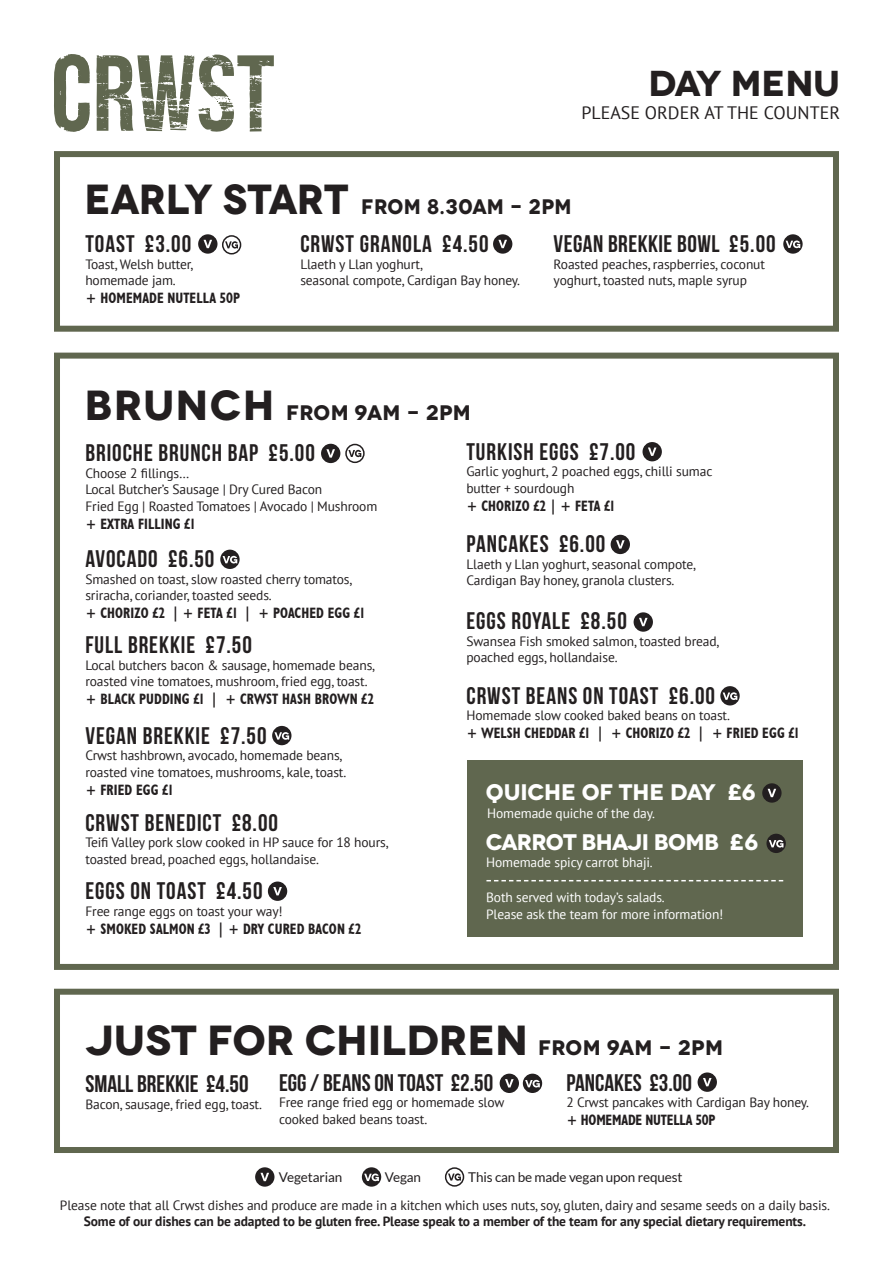
<style>
.page{position:relative;width:893px;height:1263px;background:#fff}
.page>*{position:absolute;margin:0;border:0;box-sizing:border-box;transform-origin:0 0}
.t1{font:700 42px "Novecentowide";color:#231f20}
.t2{font:700 36px "Novecentowide";letter-spacing:-.015em;color:#231f20}
.t3{font:24px "Bebas Neue";letter-spacing:.04em;color:#231f20}
.t4{font:24px "Bebas Neue";color:#231f20}
.t5{font:24px "Bebas Neue";letter-spacing:.02em;color:#231f20}
.t6{font:700 22.5px "Novecentowide";letter-spacing:-.02em;color:#fff}
.t7{font:700 21px "Novecentowide";letter-spacing:.01em;color:#231f20;scale:.95 1}
.t8{font:700 21px "Novecentowide";letter-spacing:.01em;color:#231f20}
.t9{font:18px "PT Sans";color:#231f20}
.t10{font:700 condensed 15px "Humanist 521 BT";letter-spacing:.01em;color:#231f20;scale:.9 1}
.t11{font:700 condensed 15px "Humanist 521 BT";letter-spacing:-.01em;color:#231f20;scale:.9 1}
.t12{font:13.5px/16.5px "PT Sans";letter-spacing:-.01em;color:#231f20}
.t13{font:13.5px/16.5px "PT Sans";letter-spacing:-.01em;color:#fff}
.t14{font:700 13.5px "PT Sans";letter-spacing:-.01em;color:#231f20}
.t15{font:13.5px "Lato";letter-spacing:-.01em;color:#231f20}
.s1{font-size:42px}
.s2{font-size:21px}
</style>
<div class="page">
<div style="left:54px;top:151px;width:785px;height:181px;border:6px solid #60674f"></div>
<div style="left:54px;top:989px;width:785px;height:164px;border:6px solid #60674f"></div>
<div style="left:54px;top:353px;width:785px;height:617px;border:6px solid #60674f"></div>
<svg style="left:96px;top:54px;width:178px;height:78px"></svg>
<svg style="left:54px;top:54px;width:36px;height:78px"></svg>
<div style="left:467px;top:760px;width:336px;height:176px;background:#60674f"></div>
<div style="left:762px;top:783px;width:20px;height:20px;background:#231f20;border-radius:50%"></div>
<svg style="left:768px;top:789px;width:8px;height:8px"></svg>
<div style="left:634px;top:612px;width:19px;height:20px;background:#231f20;border-radius:50%"></div>
<svg style="left:639px;top:618px;width:9px;height:8px"></svg>
<div style="left:493px;top:234px;width:19px;height:20px;background:#231f20;border-radius:50%"></div>
<svg style="left:498px;top:240px;width:9px;height:8px"></svg>
<div style="left:198px;top:234px;width:19px;height:20px;background:#231f20;border-radius:50%"></div>
<svg style="left:204px;top:240px;width:8px;height:8px"></svg>
<div style="left:268px;top:881px;width:19px;height:20px;background:#231f20;border-radius:50%"></div>
<svg style="left:273px;top:887px;width:9px;height:8px"></svg>
<div style="left:611px;top:535px;width:19px;height:19px;background:#231f20;border-radius:50%"></div>
<svg style="left:616px;top:540px;width:9px;height:9px"></svg>
<div style="left:642px;top:442px;width:20px;height:19px;background:#231f20;border-radius:50%"></div>
<svg style="left:648px;top:447px;width:8px;height:9px"></svg>
<div style="left:362px;top:1167px;width:19px;height:20px;background:#231f20;border-radius:50%"></div>
<svg style="left:364px;top:1173px;width:15px;height:8px"></svg>
<div style="left:523px;top:1074px;width:19px;height:19px;background:#231f20;border-radius:50%"></div>
<svg style="left:525px;top:1080px;width:15px;height:7px"></svg>
<div style="left:272px;top:726px;width:19px;height:19px;background:#231f20;border-radius:50%"></div>
<svg style="left:274px;top:732px;width:15px;height:8px"></svg>
<div style="left:720px;top:686px;width:20px;height:19px;background:#231f20;border-radius:50%"></div>
<svg style="left:723px;top:692px;width:14px;height:8px"></svg>
<svg style="left:766px;top:834px;width:20px;height:19px"></svg>
<svg style="left:769px;top:840px;width:14px;height:7px"></svg>
<svg style="left:783px;top:234px;width:20px;height:20px"></svg>
<svg style="left:786px;top:240px;width:14px;height:8px"></svg>
<svg style="left:220px;top:550px;width:20px;height:19px"></svg>
<svg style="left:223px;top:556px;width:14px;height:7px"></svg>
<div style="left:445px;top:1167px;width:19px;height:20px;border:2px solid #231f20;border-radius:50%"></div>
<svg style="left:448px;top:1173px;width:13px;height:8px"></svg>
<svg style="left:346px;top:444px;width:18px;height:18px"></svg>
<div style="left:345px;top:444px;width:20px;height:19px;border:2px solid #231f20;border-radius:50%"></div>
<svg style="left:348px;top:450px;width:13px;height:7px"></svg>
<div style="left:222px;top:235px;width:19px;height:19px;border:2px solid #231f20;border-radius:50%"></div>
<svg style="left:225px;top:241px;width:13px;height:8px"></svg>
<div style="left:255px;top:1167px;width:19px;height:20px;background:#231f20;border-radius:50%"></div>
<svg style="left:260px;top:1173px;width:9px;height:8px"></svg>
<div style="left:500px;top:1074px;width:19px;height:19px;background:#231f20;border-radius:50%"></div>
<svg style="left:505px;top:1079px;width:9px;height:8px"></svg>
<div style="left:698px;top:1072px;width:19px;height:20px;background:#231f20;border-radius:50%"></div>
<svg style="left:703px;top:1078px;width:9px;height:8px"></svg>
<div style="left:321px;top:444px;width:19px;height:19px;background:#231f20;border-radius:50%"></div>
<svg style="left:326px;top:449px;width:9px;height:9px"></svg>
<svg style="left:486px;top:880px;width:297px;height:1px"></svg>
<h2 class="t2" style="left:648px;top:61px;width:193px">DAY MENU</h2>
<h3 class="t9" style="left:581px;top:101px;width:260px">PLEASE ORDER AT THE COUNTER</h3>
<h3 class="t7" style="left:84px;top:194px;width:514px"><span class="s1">EARLY START</span> FROM 8.30AM - 2PM</h3>
<h3 class="t3" style="left:85px;top:231px;width:107px">TOAST £3.00</h3>
<p class="t12" style="left:85px;top:255px;width:110px">Toast, Welsh butter, homemade jam.</p>
<p class="t10" style="left:85px;top:289px;width:173px">+ HOMEMADE NUTELLA 50P</p>
<h3 class="t3" style="left:300px;top:231px;width:190px">CRWST GRANOLA £4.50</h3>
<p class="t12" style="left:300px;top:255px;width:221px">Llaeth y Llan yoghurt,<br>seasonal compote, Cardigan Bay honey.</p>
<h3 class="t5" style="left:554px;top:231px;width:223px">VEGAN BREKKIE BOWL £5.00</h3>
<p class="t12" style="left:554px;top:255px;width:213px">Roasted peaches, raspberries, coconut yoghurt, toasted nuts, maple syrup</p>
<h3 class="t8" style="left:84px;top:399px;width:388px"><span class="s1">BRUNCH</span> FROM 9AM - 2PM</h3>
<h3 class="t3" style="left:85px;top:440px;width:231px">BRIOCHE BRUNCH BAP £5.00</h3>
<p class="t12" style="left:85px;top:464px;width:293px">Choose 2 fillings…<br>Local Butcher’s Sausage | Dry Cured Bacon<br>Fried Egg | Roasted Tomatoes | Avocado | Mushroom</p>
<p class="t10" style="left:85px;top:514px;width:123px">+ EXTRA FILLING £1</p>
<h3 class="t3" style="left:85px;top:546px;width:131px">AVOCADO £6.50</h3>
<p class="t12" style="left:85px;top:570px;width:269px">Smashed on toast, slow roasted cherry tomatos, sriracha, coriander, toasted seeds.</p>
<p class="t10" style="left:85px;top:604px;width:226px">+ CHORIZO £2 | + FETA £1 | + POACH</p>
<p class="t10" style="left:309px;top:604px;width:62px">ED EGG £1</p>
<h3 class="t3" style="left:85px;top:632px;width:168px">FULL BREKKIE £7.50</h3>
<p class="t12" style="left:85px;top:656px;width:291px">Local butchers bacon &amp; sausage, homemade beans, roasted vine tomatoes, mushroom, fried egg, toast.</p>
<p class="t10" style="left:85px;top:690px;width:322px">+ BLACK PUDDING £1 | + CRWST HASH BROWN £2</p>
<h3 class="t3" style="left:85px;top:722px;width:183px">VEGAN BREKKIE £7.50</h3>
<p class="t12" style="left:85px;top:747px;width:263px">Crwst hashbrown, avocado, homemade beans, roasted vine tomatoes, mushrooms, kale, toast.</p>
<p class="t10" style="left:85px;top:780px;width:98px">+ FRIED EGG £1</p>
<h3 class="t3" style="left:85px;top:809px;width:194px">CRWST BENEDICT £8.00</h3>
<p class="t12" style="left:85px;top:834px;width:305px">Teifi Valley pork slow cooked in HP sauce for 18 hours, toasted bread, poached eggs, hollandaise.</p>
<h3 class="t3" style="left:85px;top:878px;width:179px">EGGS ON TOAST £4.50</h3>
<p class="t12" style="left:85px;top:902px;width:199px">Free range eggs on toast your way!</p>
<p class="t10" style="left:85px;top:919px;width:257px">+ SMOKED SALMON £3 | + DRY CURED BACON</p>
<p class="t10" style="left:349px;top:919px;width:15px">£2</p>
<h3 class="t3" style="left:466px;top:438px;width:170px">TURKISH EGGS £7.00</h3>
<p class="t12" style="left:466px;top:463px;width:247px">Garlic yoghurt, 2 poached eggs, chilli sumac butter + sourdough</p>
<p class="t10" style="left:466px;top:496px;width:166px">+ CHORIZO £2 | + FETA £1</p>
<h3 class="t3" style="left:466px;top:531px;width:140px">PANCAKES £6.00</h3>
<p class="t12" style="left:466px;top:556px;width:231px">Llaeth y Llan yoghurt, seasonal compote,<br>Cardigan Bay honey, granola clusters.</p>
<h3 class="t3" style="left:466px;top:608px;width:162px">EGGS ROYALE £8.50</h3>
<p class="t12" style="left:466px;top:633px;width:255px">Swansea Fish smoked salmon, toasted bread, poached eggs, hollandaise.</p>
<h3 class="t3" style="left:466px;top:682px;width:250px">CRWST BEANS ON TOAST £6.00</h3>
<p class="t12" style="left:466px;top:707px;width:265px">Homemade slow cooked baked beans on toast.</p>
<p class="t10" style="left:466px;top:724px;width:371px">+ WELSH CHEDDAR £1 | + CHORIZO £2 | + FRIED EGG £1</p>
<h3 class="t6" style="left:486px;top:778px;width:271px">QUICHE OF THE DAY £6</h3>
<h3 class="t6" style="left:486px;top:828px;width:274px">CARROT BHAJI BOMB £6</h3>
<p class="t13" style="left:487px;top:805px;width:169px">Homemade quiche of the day.</p>
<p class="t13" style="left:486px;top:854px;width:168px">Homemade spicy carrot bhaji.</p>
<p class="t13" style="left:486px;top:889px;width:239px">Both served with today’s salads.<br>Please ask the team for more information!</p>
<h1 class="t1" style="left:85px;top:1014px;width:639px">JUST FOR CHILDREN <span class="s2">FROM 9AM - 2PM</span></h1>
<h3 class="t4" style="left:85px;top:1070px;width:165px">SMALL BREKKIE £4.50</h3>
<p class="t12" style="left:85px;top:1095px;width:178px">Bacon, sausage, fried egg, toast.</p>
<h3 class="t4" style="left:279px;top:1069px;width:216px">EGG / BEANS ON TOAST £2.50</h3>
<p class="t12" style="left:279px;top:1094px;width:227px">Free range fried egg or homemade slow cooked baked beans toast.</p>
<h3 class="t4" style="left:566px;top:1069px;width:127px">PANCAKES £3.00</h3>
<p class="t12" style="left:566px;top:1094px;width:244px">2 Crwst pancakes with Cardigan Bay honey.</p>
<p class="t11" style="left:566px;top:1111px;width:167px">+ HOMEMADE NUTELLA 50P</p>
<p class="t15" style="left:279px;top:1170px;width:65px">Vegetarian</p>
<p class="t15" style="left:385px;top:1170px;width:38px">Vegan</p>
<p class="t15" style="left:468px;top:1170px;width:216px">This can be made vegan upon request</p>
<p class="t12" style="left:60px;top:1196px;width:771px">Please note that all Crwst dishes and produce are made in a kitchen which uses nuts, soy, gluten, dairy and sesame seeds on a daily basis.</p>
<p class="t14" style="left:84px;top:1212px;width:724px">Some of our dishes can be adapted to be gluten free. Please speak to a member of the team for any special dietary requirements.</p>
</div>
